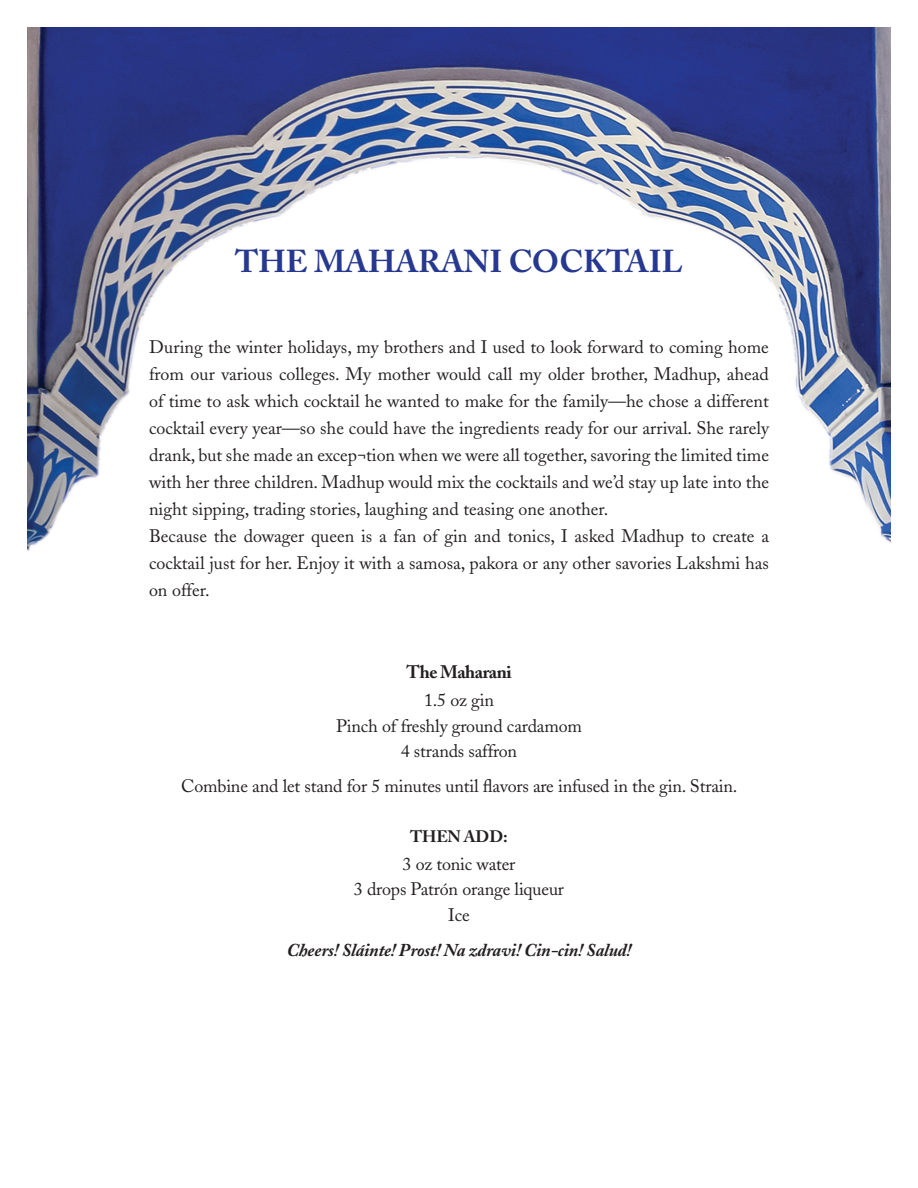
<style>
.page{position:relative;width:918px;height:1188px;background:#fff}
.page>*{position:absolute;margin:0;border:0;box-sizing:border-box;transform-origin:0 0}
.Headline{font:700 31.5px "Adobe Caslon";color:#263890}
.Body_Text{font:18px/27px "Adobe Caslon";letter-spacing:-.01em;color:#231f20;text-align:justify}
.Body_Text-2{font:italic 700 18px "Adobe Caslon";letter-spacing:-.01em;color:#231f20}
.Body_Text-3{font:700 18px "Adobe Caslon";letter-spacing:-.025em;color:#231f20}
.Body_Text-4{font:700 16.5px "Adobe Caslon";letter-spacing:-.01em;color:#231f20}
</style>
<div class="page">
<img style="left:27px;top:27px;width:864px;height:524px">
<p class="Headline" style="left:235px;top:242px;width:449px">THE MAHARANI COCKTAIL</p>
<p class="Body_Text" style="left:149px;top:333px;width:622px">During the winter holidays, my brothers and I used to look forward to coming home from our various colleges. My mother would call my older brother, Madhup, ahead of time to ask which cocktail he wanted to make for the family—he chose a different cocktail every year—so she could have the ingredients ready for our arrival. She rarely drank, but she made an excep¬tion when we were all together, savoring the limited time with her three children. Madhup would mix the cocktails and we’d stay up late into the night sipping, trading stories, laughing and teasing one another.</p>
<p class="Body_Text" style="left:149px;top:522px;width:621px">Because the dowager queen is a fan of gin and tonics, I asked Madhup to create a cocktail just for her. Enjoy it with a samosa, pakora or any other savories Lakshmi has on offer.</p>
<p class="Body_Text-3" style="left:406px;top:661px;width:107px">The Maharani</p>
<p class="Body_Text" style="left:424px;top:687px;width:71px">1.5 oz gin</p>
<p class="Body_Text" style="left:336px;top:712px;width:247px">Pinch of freshly ground cardamom</p>
<p class="Body_Text" style="left:401px;top:737px;width:118px">4 strands saffron</p>
<p class="Body_Text" style="left:181px;top:772px;width:558px">Combine and let stand for 5 minutes until flavors are infused in the gin. Strain.</p>
<p class="Body_Text-4" style="left:410px;top:826px;width:99px">THEN ADD:</p>
<p class="Body_Text" style="left:403px;top:851px;width:114px">3 oz tonic water</p>
<p class="Body_Text" style="left:354px;top:876px;width:212px">3 drops Patrón orange liqueur</p>
<p class="Body_Text" style="left:448px;top:901px;width:23px">Ice</p>
<p class="Body_Text-2" style="left:287px;top:939px;width:346px">Cheers! Sláinte! Prost! Na zdravi! Cin-cin! Salud!</p>
</div>
